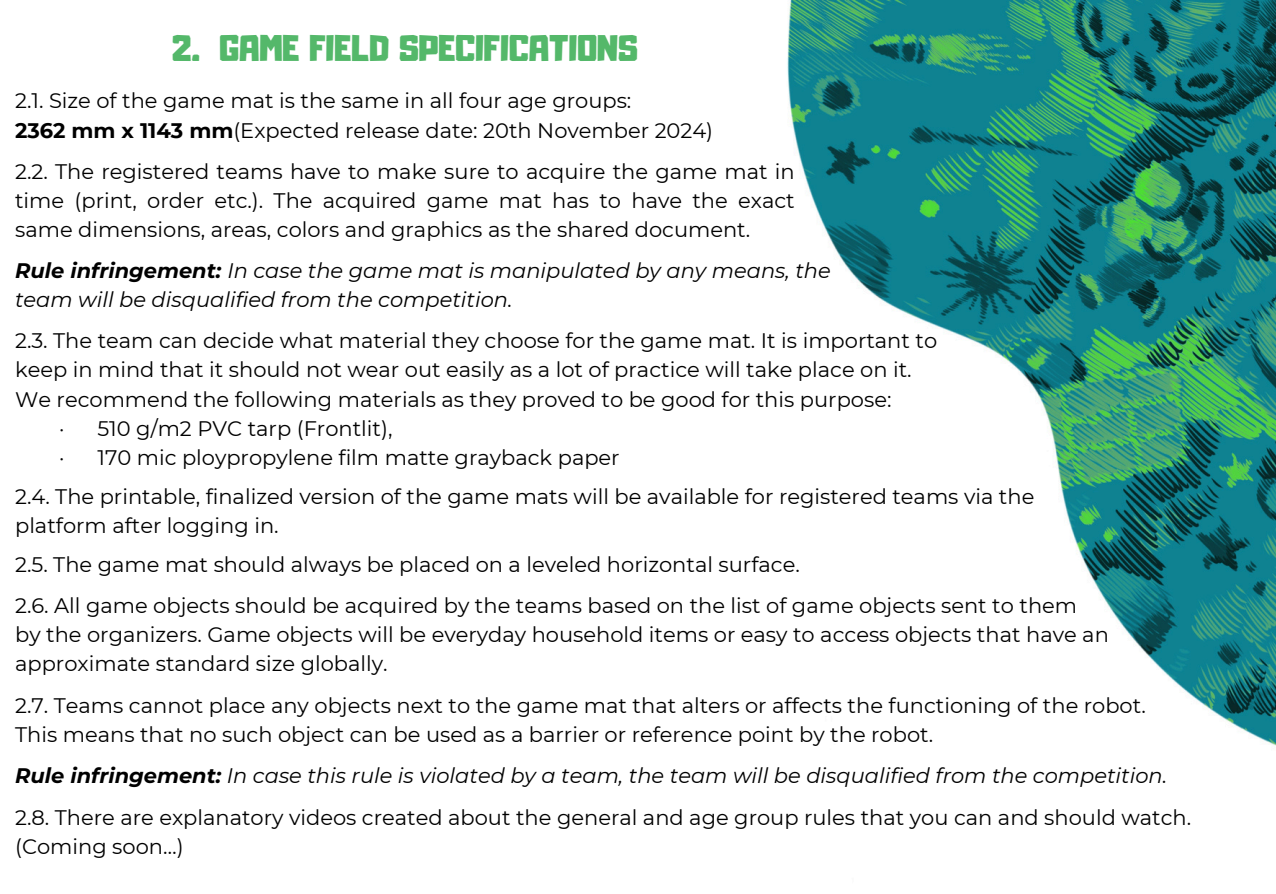
<style>
.page{position:relative;width:1276px;height:894px;background:#fff}
.page>*{position:absolute;margin:0;border:0;box-sizing:border-box;transform-origin:0 0}
.t1{font:32.55px "Adumu";color:#54b86a}
.t2{font:21px/29.2px "Montserrat";color:#000}
.t3{font:italic 21px "Montserrat";color:#000}
.s1{font-weight:700}
</style>
<div class="page">
<img style="left:787px;top:0;width:489px;height:746px">
<p class="t1" style="left:172px;top:35px;width:467px">2. GAME FIELD SPECIFICATIONS</p>
<h1 class="t2" style="left:15px;top:86px;width:618px">2.1. Size of the game mat is the same in all four age groups:</h1>
<p class="t2" style="left:15px;top:115px;width:699px"><span class="s1">2362 mm x 1143 mm</span>(Expected release date: 20th November 2024)</p>
<p class="t2" style="left:15px;top:157px;width:781px;text-align:justify">2.2. The registered teams have to make sure to acquire the game mat in time (print, order etc.). The acquired game mat has to have the exact same dimensions, areas, colors and graphics as the shared document.</p>
<p class="t3" style="left:15px;top:257px;width:817px"><span class="s1">Rule infringement:</span> In case the game mat is manipulated by any means, the</p>
<p class="t3" style="left:15px;top:286px;width:499px">team will be disqualified from the competition.</p>
<p class="t2" style="left:15px;top:326px;width:923px">2.3. The team can decide what material they choose for the game mat. It is important to</p>
<p class="t2" style="left:15px;top:355px;width:898px">keep in mind that it should not wear out easily as a lot of practice will take place on it.</p>
<p class="t2" style="left:15px;top:384px;width:878px">We recommend the following materials as they proved to be good for this purpose:</p>
<p class="t2" style="left:59px;top:413px;width:335px">· 510 g/m2 PVC tarp (Frontlit),</p>
<p class="t2" style="left:59px;top:443px;width:562px">· 170 mic ploypropylene film matte grayback paper</p>
<p class="t2" style="left:15px;top:482px;width:1021px">2.4. The printable, finalized version of the game mats will be available for registered teams via the platform after logging in.</p>
<p class="t2" style="left:15px;top:549px;width:786px">2.5. The game mat should always be placed on a leveled horizontal surface.</p>
<p class="t2" style="left:15px;top:590px;width:1063px">2.6. All game objects should be acquired by the teams based on the list of game objects sent to them</p>
<p class="t2" style="left:15px;top:620px;width:1095px">by the organizers. Game objects will be everyday household items or easy to access objects that have an</p>
<p class="t2" style="left:15px;top:649px;width:374px">approximate standard size globally.</p>
<p class="t2" style="left:15px;top:690px;width:1132px">2.7. Teams cannot place any objects next to the game mat that alters or affects the functioning of the robot.</p>
<p class="t2" style="left:15px;top:719px;width:919px">This means that no such object can be used as a barrier or reference point by the robot.</p>
<p class="t3" style="left:15px;top:762px;width:1153px"><span class="s1">Rule infringement:</span> In case this rule is violated by a team, the team will be disqualified from the competition.</p>
<p class="t2" style="left:15px;top:802px;width:1177px">2.8. There are explanatory videos created about the general and age group rules that you can and should watch. (Coming soon…)</p>
</div>
